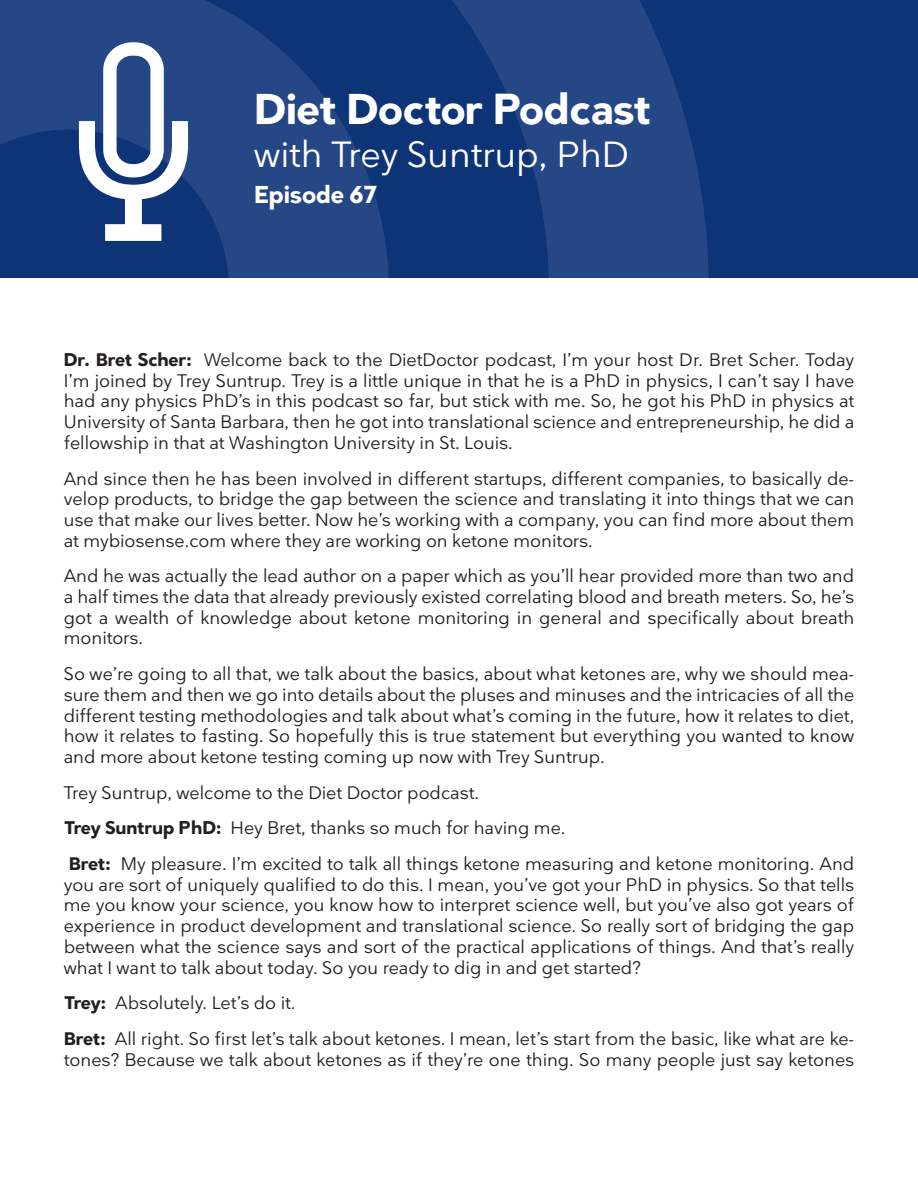
<style>
.page{position:relative;width:918px;height:1188px;background:#fff}
.page>*{position:absolute;margin:0;border:0;box-sizing:border-box;transform-origin:0 0}
.t1{font:700 42px "Diet Doctor Sans";letter-spacing:-.01em;color:#fff}
.t2{font:36px "Diet Doctor Sans";color:#fff}
.t3{font:700 24px "Diet Doctor Sans";letter-spacing:-.01em;color:#fff}
.t4{font:18px/20.7px "Diet Doctor Sans";color:#231f20;text-align:justify}
.s1{font-weight:700}
</style>
<div class="page">
<div style="left:0;top:0;width:918px;height:277px;background:#0e3478"></div>
<svg style="left:0;top:0;width:791px;height:278px;fill:#254785"></svg>
<svg style="left:79px;top:42px;width:109px;height:199px"></svg>
<p class="t1" style="left:254px;top:82px;width:398px">Diet Doctor Podcast</p>
<p class="t2" style="left:254px;top:132px;width:377px">with Trey Suntrup, PhD</p>
<p class="t3" style="left:254px;top:180px;width:124px">Episode 67</p>
<p class="t4" style="left:64px;top:349px;width:792px"><span class="s1">Dr. Bret Scher:</span> Welcome back to the DietDoctor podcast, I’m your host Dr. Bret Scher. Today I’m joined by Trey Suntrup. Trey is a little unique in that he is a PhD in physics, I can’t say I have had any physics PhD’s in this podcast so far, but stick with me. So, he got his PhD in physics at University of Santa Barbara, then he got into translational science and entrepreneurship, he did a fellowship in that at Washington University in St. Louis.</p>
<p class="t4" style="left:64px;top:468px;width:792px">And since then he has been involved in different startups, different companies, to basically de&shy;velop products, to bridge the gap between the science and translating it into things that we can use that make our lives better. Now he’s working with a company, you can find more about them at mybiosense.com where they are working on ketone monitors.</p>
<p class="t4" style="left:64px;top:566px;width:792px">And he was actually the lead author on a paper which as you’ll hear provided more than two and a half times the data that already previously existed correlating blood and breath meters. So, he’s got a wealth of knowledge about ketone monitoring in general and specifically about breath monitors.</p>
<p class="t4" style="left:64px;top:663px;width:792px">So we’re going to all that, we talk about the basics, about what ketones are, why we should mea&shy;sure them and then we go into details about the pluses and minuses and the intricacies of all the different testing methodologies and talk about what’s coming in the future, how it relates to diet, how it relates to fasting. So hopefully this is true statement but everything you wanted to know and more about ketone testing coming up now with Trey Suntrup.</p>
<p class="t4" style="left:64px;top:782px;width:417px">Trey Suntrup, welcome to the Diet Doctor podcast.</p>
<p class="t4" style="left:64px;top:818px;width:503px"><span class="s1">Trey Suntrup PhD:</span> Hey Bret, thanks so much for having me.</p>
<p class="t4" style="left:64px;top:853px;width:792px"><span class="s1">Bret:</span> My pleasure. I’m excited to talk all things ketone measuring and ketone monitoring. And you are sort of uniquely qualified to do this. I mean, you’ve got your PhD in physics. So that tells me you know your science, you know how to interpret science well, but you’ve also got years of experience in product development and translational science. So really sort of bridging the gap between what the science says and sort of the practical applications of things. And that’s really what I want to talk about today. So you ready to dig in and get started?</p>
<p class="t4" style="left:64px;top:993px;width:233px"><span class="s1">Trey:</span> Absolutely. Let’s do it.</p>
<p class="t4" style="left:64px;top:1028px;width:792px"><span class="s1">Bret:</span> All right. So first let’s talk about ketones. I mean, let’s start from the basic, like what are ke&shy;tones? Because we talk about ketones as if they’re one thing. So many people just say ketones</p>
</div>
